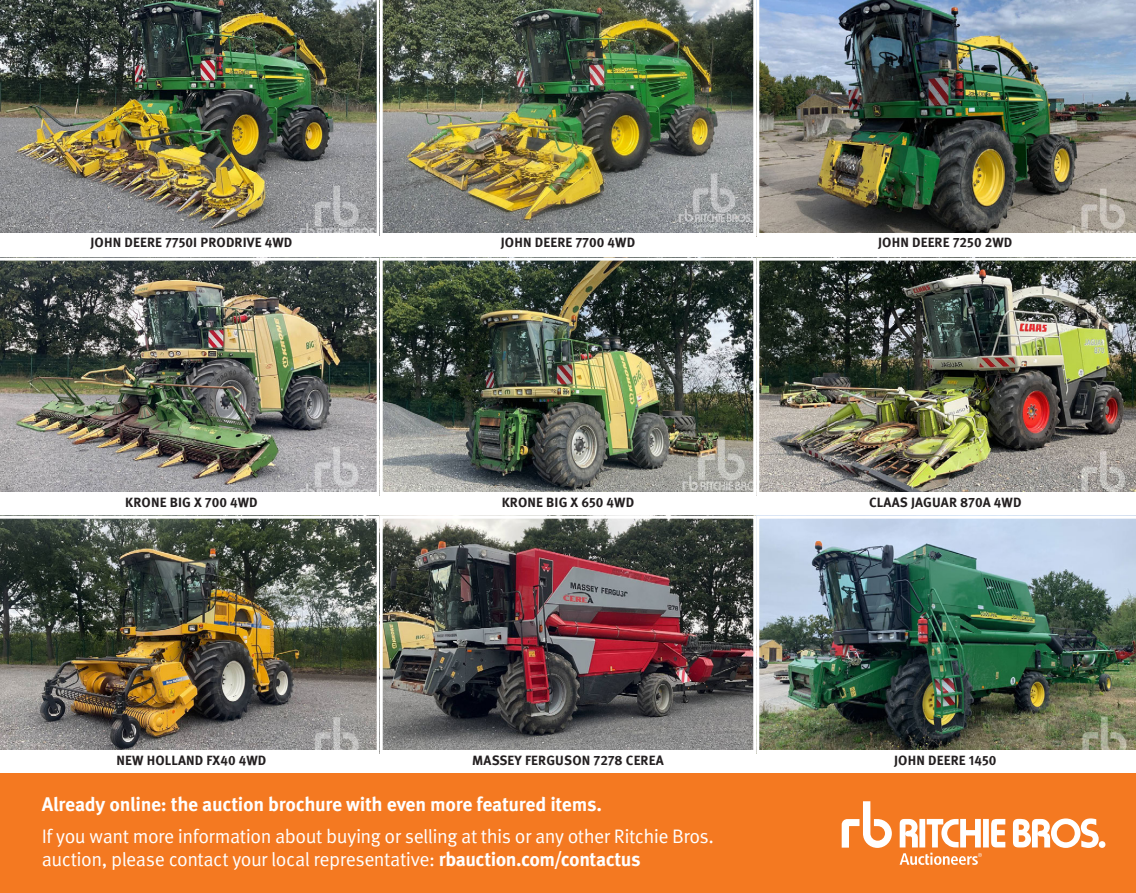
<style>
.page{position:relative;width:1136px;height:893px;background:#fff}
.page>*{position:absolute;margin:0;border:0;box-sizing:border-box;transform-origin:0 0}
.t1{font:19.5px/23.4px "Meta Pro";letter-spacing:-.025em;color:#fff}
.t2{font:700 19.5px "Meta Pro";letter-spacing:-.015em;color:#fff}
.t3{font:700 13.5px "Meta Pro";letter-spacing:.01em;color:#231f20}
.s1{font-weight:700}
</style>
<div class="page">
<div style="left:0;top:774px;width:1135px;height:119px;background:#f47921"></div>
<svg style="left:841px;top:801px;width:50px;height:47px"></svg>
<svg style="left:899px;top:818px;width:206px;height:47px"></svg>
<img style="left:0;top:0;width:377px;height:233px">
<img style="left:379px;top:0;width:375px;height:233px">
<img style="left:756px;top:0;width:379px;height:236px">
<div style="left:757px;top:233px;width:378px;height:19px;background:#fff"></div>
<img style="left:0;top:260px;width:377px;height:232px">
<img style="left:383px;top:262px;width:369px;height:230px">
<div style="left:379px;top:258px;width:377px;height:238px;border:3px solid #fff"></div>
<div style="left:379px;top:492px;width:377px;height:19px;background:#fff"></div>
<img style="left:756px;top:258px;width:379px;height:238px">
<div style="left:757px;top:492px;width:378px;height:19px;background:#fff"></div>
<img style="left:0;top:518px;width:377px;height:232px">
<img style="left:383px;top:520px;width:369px;height:230px">
<div style="left:379px;top:516px;width:377px;height:238px;border:3px solid #fff"></div>
<div style="left:379px;top:750px;width:377px;height:19px;background:#fff"></div>
<img style="left:756px;top:516px;width:379px;height:238px">
<div style="left:757px;top:750px;width:378px;height:19px;background:#fff"></div>
<p class="t3" style="left:90px;top:234px;width:203px">JOHN DEERE 7750I PRODRIVE 4WD</p>
<p class="t3" style="left:501px;top:234px;width:136px">JOHN DEERE 7700 4WD</p>
<p class="t3" style="left:878px;top:234px;width:136px">JOHN DEERE 7250 2WD</p>
<p class="t3" style="left:125px;top:494px;width:134px">KRONE BIG X 700 4WD</p>
<p class="t3" style="left:501px;top:494px;width:134px">KRONE BIG X 650 4WD</p>
<p class="t3" style="left:869px;top:494px;width:154px">CLAAS JAGUAR 870A 4WD</p>
<p class="t3" style="left:116px;top:752px;width:151px">NEW HOLLAND FX40 4WD</p>
<p class="t3" style="left:472px;top:752px;width:193px">MASSEY FERGUSON 7278 CEREA</p>
<p class="t3" style="left:894px;top:752px;width:104px">JOHN DEERE 1450</p>
<h1 class="t2" style="left:42px;top:789px;width:561px">Already online: the auction brochure with even more featured items.</h1>
<h1 class="t1" style="left:42px;top:823px;width:673px">If you want more information about buying or selling at this or any other Ritchie Bros. auction, please contact your local representative: <span class="s1">rbauction.com/contactus</span></h1>
</div>
